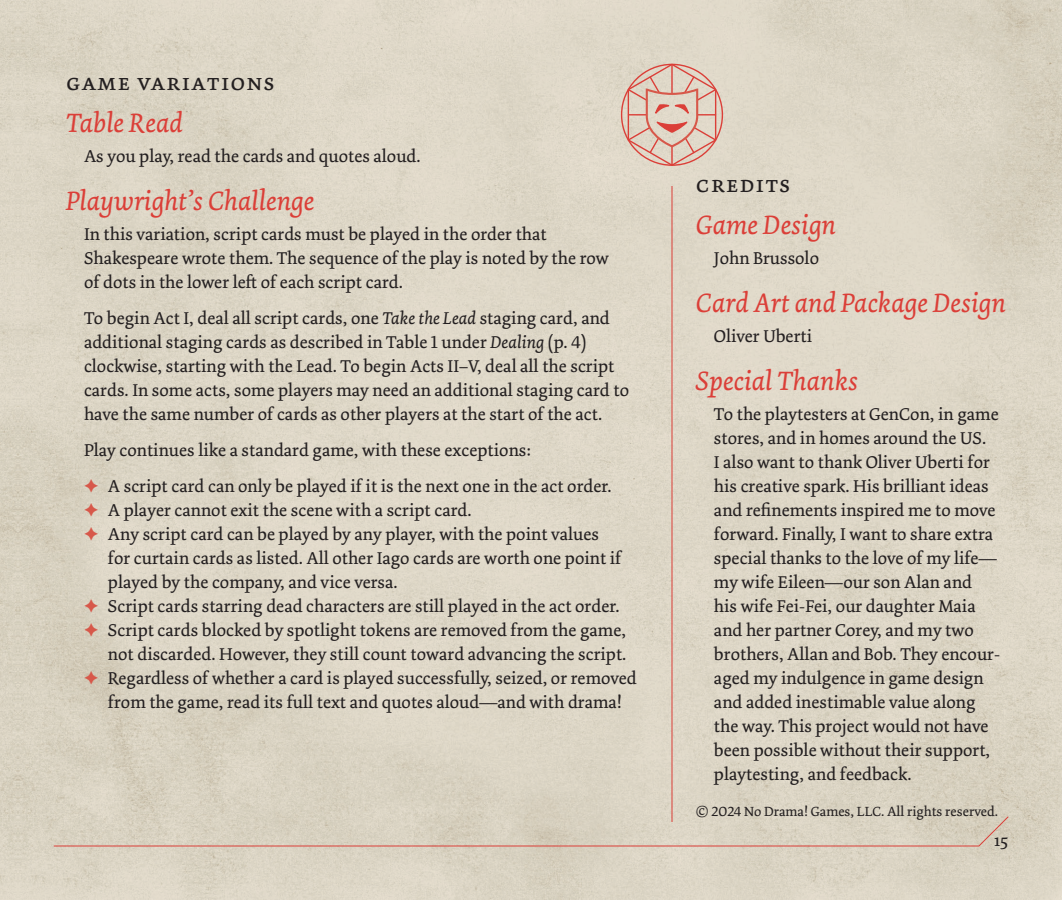
<style>
.page{position:relative;width:1062px;height:900px;background:#fff}
.page>*{position:absolute;margin:0;border:0;box-sizing:border-box;transform-origin:0 0}
.t1{font:italic 28px "Dolly Pro";color:#db3f38}
.t2{font:24px "Dolly Pro Regular Small Caps";letter-spacing:.03em;color:#231f20}
.t3{font:18px/24px "Dolly Pro";color:#231f20}
.t4{font:14px "Dolly Pro";color:#231f20}
.s1{font-style:italic}
.s2{color:#d7584a}
</style>
<div class="page">
<img style="left:0;top:0;width:1062px;height:900px">
<svg style="left:53px;top:815px;width:957px;height:32px;background:#d8ccbc"></svg>
<svg style="left:626px;top:63px;width:92px;height:104px;background:#debeaf"></svg>
<hr style="left:672px;top:186px;width:1px;height:636px;background:#db3f38">
<h2 class="t2" style="left:66px;top:67px;width:210px">game variations</h2>
<h1 class="t1" style="left:66px;top:105px;width:118px">Table Read</h1>
<p class="t3" style="left:84px;top:144px;width:338px">As you play, read the cards and quotes aloud.</p>
<h1 class="t1" style="left:66px;top:183px;width:250px">Playwright’s Challenge</h1>
<p class="t3" style="left:84px;top:222px;width:527px">In this variation, script cards must be played in the order that<br>Shakespeare wrote them. The sequence of the play is noted by the row of dots in the lower left of each script card.</p>
<p class="t3" style="left:84px;top:306px;width:547px">To begin Act I, deal all script cards, one <span class="s1">Take the Lead</span> staging card, and additional staging cards as described in Table 1 under <span class="s1">Dealing</span> (p. 4) clockwise, starting with the Lead. To begin Acts II–V, deal all the script cards. In some acts, some players may need an additional staging card to have the same number of cards as other players at the start of the act.</p>
<p class="t3" style="left:84px;top:432px;width:529px;line-height:36px">Play continues like a standard game, with these exceptions:<br><span class="s2">✦</span> A script card can only be played if it is the next one in the act order.</p>
<p class="t3" style="left:84px;top:498px;width:389px"><span class="s2">✦</span> A player cannot exit the scene with a script card.</p>
<p class="t3" style="left:84px;top:522px;width:517px"><span class="s2">✦</span> Any script card can be played by any player, with the point values</p>
<p class="t3" style="left:108px;top:546px;width:515px">for curtain cards as listed. All other Iago cards are worth one point if</p>
<p class="t3" style="left:108px;top:570px;width:291px">played by the company, and vice versa.</p>
<p class="t3" style="left:84px;top:594px;width:537px"><span class="s2">✦</span> Script cards starring dead characters are still played in the act order.</p>
<p class="t3" style="left:84px;top:618px;width:544px"><span class="s2">✦</span> Script cards blocked by spotlight tokens are removed from the game,</p>
<p class="t3" style="left:108px;top:642px;width:520px">not discarded. However, they still count toward advancing the script.</p>
<p class="t3" style="left:84px;top:666px;width:554px"><span class="s2">✦</span> Regardless of whether a card is played successfully, seized, or removed</p>
<p class="t3" style="left:108px;top:690px;width:516px">from the game, read its full text and quotes aloud—and with drama!</p>
<h2 class="t2" style="left:696px;top:169px;width:96px">credits</h2>
<h1 class="t1" style="left:696px;top:207px;width:142px">Game Design</h1>
<p class="t3" style="left:714px;top:246px;width:107px">John Brussolo</p>
<h1 class="t1" style="left:696px;top:285px;width:312px">Card Art and Package Design</h1>
<p class="t3" style="left:714px;top:324px;width:100px">Oliver Uberti</p>
<h1 class="t1" style="left:696px;top:363px;width:164px">Special Thanks</h1>
<p class="t3" style="left:714px;top:402px;width:288px">To the playtesters at GenCon, in game stores, and in homes around the US.<br>I also want to thank Oliver Uberti for his creative spark. His brilliant ideas and refinements inspired me to move forward. Finally, I want to share extra special thanks to the love of my life— my wife Eileen—our son Alan and<br>his wife Fei-Fei, our daughter Maia and her partner Corey, and my two brothers, Allan and Bob. They encour&shy;aged my indulgence in game design and added inestimable value along the way. This project would not have been possible without their support, playtesting, and feedback.</p>
<p class="t4" style="left:696px;top:802px;width:304px">© 2024 No Drama! Games, LLC. All rights reserved.</p>
<p class="t3" style="left:994px;top:828px;width:15px">15</p>
</div>
